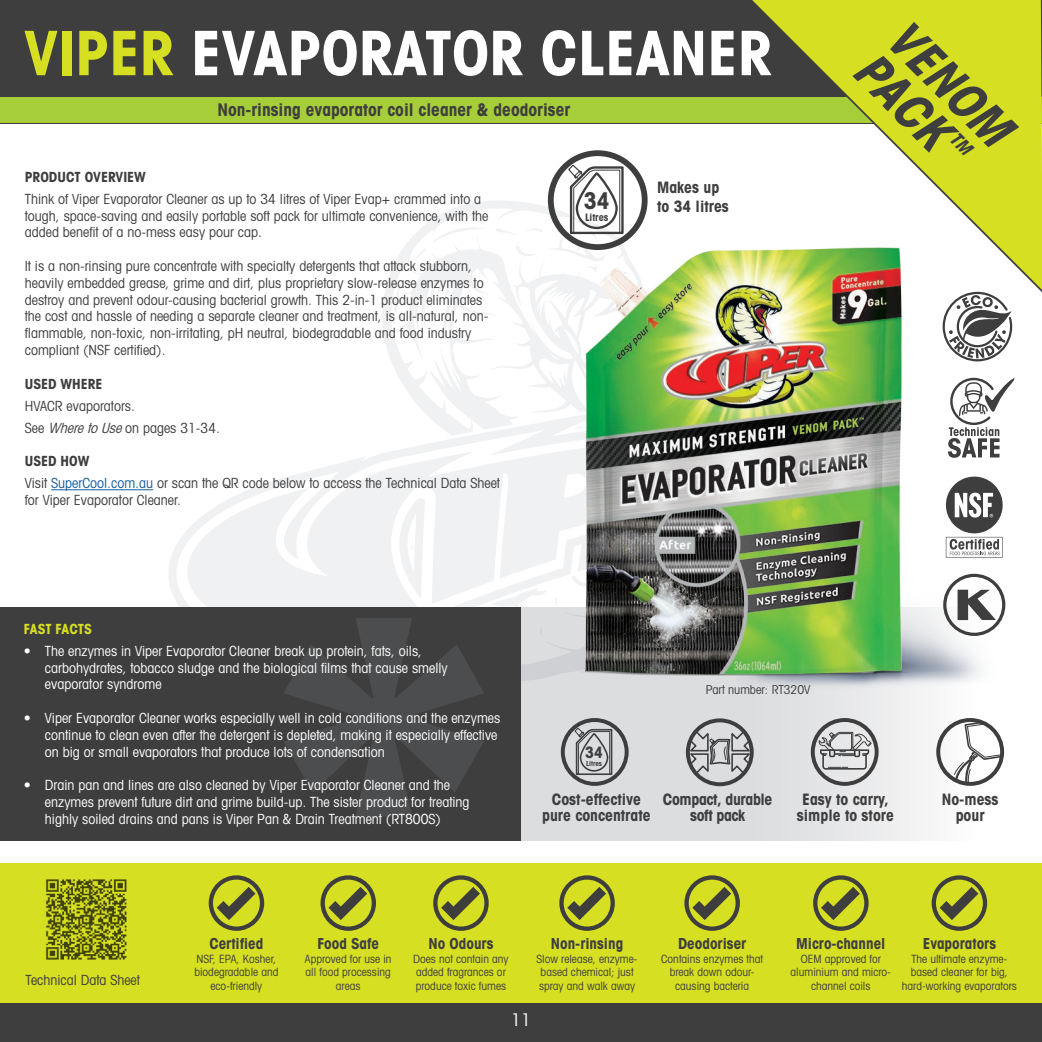
<style>
.page{position:relative;width:1042px;height:1042px;background:#fff}
.page>*{position:absolute;margin:0;border:0;box-sizing:border-box;transform-origin:0 0}
.t1{font:700 condensed 61.25px "Avant Garde";color:#fff}
.t2{font:italic 700 condensed 49.88px/45.7px "Avant Garde";color:#3e3e3f}
.t3{font:700 condensed 23.1px "Avant Garde";color:#3e3e3f}
.t4{font:700 condensed 17.5px "Avant Garde";color:#3e3e3f}
.t5{font:condensed 17.5px "Avant Garde";color:#fff}
.t6{font:700 condensed 15.75px/15.8px "Avant Garde";color:#3e3e3f;text-align:center}
.t7{font:700 condensed 15.75px/15.8px "Avant Garde";letter-spacing:-.02em;color:#3e3e3f;text-align:center}
.t8{font:700 condensed 15.22px "Avant Garde";color:#3e3e3f}
.t9{font:condensed 14px/16.8px "Avant Garde";color:#3e3e3f}
.t10{font:condensed 14px/16.8px "Avant Garde";color:#fff}
.t11{font:700 condensed 14px "Avant Garde";color:#3e3e3f}
.t12{font:700 condensed 14px "Avant Garde";color:#d6df21}
.t13{font:condensed 12.25px "Avant Garde";color:#3e3e3f}
.t14{font:condensed 11.38px/13.7px "Avant Garde";color:#3e3e3f;text-align:center}
.t15{font:700 condensed 10.33px "Avant Garde";color:#3e3e3f}
.t16{font:700 condensed 7px "Avant Garde";color:#3e3e3f}
.s1{color:#d6df21}
.s2{font-style:italic}
.s3{font-weight:700}
.s4{color:#175d9e}
</style>
<div class="page">
<svg style="left:383px;top:201px;width:259px;height:210px"></svg>
<svg style="left:169px;top:411px;width:383px;height:196px"></svg>
<svg style="left:414px;top:248px;width:12px;height:13px"></svg>
<svg style="left:432px;top:227px;width:53px;height:15px"></svg>
<svg style="left:394px;top:281px;width:9px;height:33px"></svg>
<svg style="left:187px;top:435px;width:365px;height:172px;fill:#f0f1f2"></svg>
<div style="left:520px;top:607px;width:522px;height:234px;background:linear-gradient(to right,#cdcfd1,#f9f9fa)"></div>
<div style="left:0;top:607px;width:520px;height:234px;background:#3e3e3f"></div>
<div style="left:0;top:863px;width:1042px;height:179px;background:#d6df21"></div>
<div style="left:0;top:0;width:1042px;height:123px;background:#3e3e3f"></div>
<div style="left:0;top:97px;width:1042px;height:26px;background:#a6ce39"></div>
<svg style="left:284px;top:498px;width:263px;height:318px"></svg>
<hr style="left:51px;top:489px;width:102px;height:1px;background:#175d9e">
<img style="left:938px;top:582px;width:69px;height:127px">
<img style="left:552px;top:227px;width:386px;height:483px">
<div style="left:0;top:1004px;width:1042px;height:38px;background:#3e3e3f"></div>
<svg style="left:684px;top:875px;width:56px;height:56px"></svg>
<svg style="left:209px;top:875px;width:55px;height:56px"></svg>
<svg style="left:559px;top:875px;width:56px;height:56px"></svg>
<svg style="left:813px;top:875px;width:55px;height:56px"></svg>
<svg style="left:433px;top:875px;width:56px;height:56px"></svg>
<svg style="left:320px;top:875px;width:56px;height:56px"></svg>
<svg style="left:701px;top:0;width:341px;height:294px"></svg>
<svg style="left:931px;top:875px;width:56px;height:56px"></svg>
<svg style="left:942px;top:292px;width:70px;height:69px"></svg>
<svg style="left:948px;top:377px;width:67px;height:81px"></svg>
<svg style="left:946px;top:476px;width:57px;height:82px"></svg>
<svg style="left:957px;top:590px;width:39px;height:30px"></svg>
<div style="left:943px;top:574px;width:62px;height:62px;border:3px solid #3e3e3f;border-radius:50%"></div>
<img style="left:46px;top:879px;width:81px;height:81px">
<svg style="left:495px;top:164px;width:132px;height:114px"></svg>
<div style="left:548px;top:150px;width:99px;height:100px;border:6px solid #3e3e3f;border-radius:50%"></div>
<div style="left:686px;top:718px;width:68px;height:68px;border:4px solid #3e3e3f;border-radius:50%"></div>
<svg style="left:687px;top:729px;width:66px;height:46px;background:#a8a8aa"></svg>
<div style="left:811px;top:718px;width:67px;height:68px;border:4px solid #3e3e3f;border-radius:50%"></div>
<svg style="left:818px;top:732px;width:54px;height:38px;background:#b5b5b6"></svg>
<div style="left:936px;top:718px;width:68px;height:68px;border:4px solid #3e3e3f;border-radius:50%"></div>
<svg style="left:954px;top:721px;width:49px;height:63px"></svg>
<svg style="left:574px;top:727px;width:39px;height:49px;background:#aeafb1"></svg>
<div style="left:561px;top:718px;width:67px;height:68px;border:4px solid #3e3e3f;border-radius:50%"></div>
<svg style="left:949px;top:133px;width:26px;height:22px"></svg>
<h1 class="t1" style="left:24px;top:30px;width:749px"><span class="s1">VIPER</span> EVAPORATOR CLEANER</h1>
<p class="t4" style="left:217px;top:103px;width:354px">Non-rinsing evaporator coil cleaner &amp; deodoriser</p>
<p class="t11" style="left:25px;top:171px;width:123px">PRODUCT OVERVIEW</p>
<p class="t9" style="left:25px;top:192px;width:465px">Think of Viper Evaporator Cleaner as up to 34 litres of Viper Evap+ crammed into a tough, space-saving and easily portable soft pack for ultimate convenience, with the added benefit of a no-mess easy pour cap.</p>
<p class="t9" style="left:25px;top:259px;width:465px">It is a non-rinsing pure concentrate with specialty detergents that attack stubborn, heavily embedded grease, grime and dirt, plus proprietary slow-release enzymes to destroy and prevent odour-causing bacterial growth. This 2-in-1 product eliminates the cost and hassle of needing a separate cleaner and treatment, is all-natural, non&shy;flammable, non-toxic, non-irritating, pH neutral, biodegradable and food industry compliant (NSF certified).</p>
<p class="t11" style="left:25px;top:378px;width:79px">USED WHERE</p>
<p class="t9" style="left:25px;top:396px;width:197px;line-height:22.1px">HVACR evaporators.<br>See <span class="s2">Where to Use</span> on pages 31-34.</p>
<p class="t9" style="left:25px;top:451px;width:477px;line-height:22.1px"><span class="s3">USED HOW<br></span>Visit <span class="s4">SuperCool.com.au</span> or scan the QR code below to access the Technical Data Sheet</p>
<p class="t9" style="left:25px;top:493px;width:158px">for Viper Evaporator Cleaner.</p>
<p class="t6" style="left:657px;top:180px;width:64px">Makes up</p>
<h3 class="t3" style="left:584px;top:192px;width:27px">34</h3>
<p class="t6" style="left:657px;top:200px;width:73px">to 34 litres</p>
<p class="t15" style="left:585px;top:213px;width:25px">Litres</p>
<h2 class="t2" style="left:908px;top:15px;width:155px;rotate:45deg">VENOM<br>PACK</h2>
<p class="t12" style="left:24px;top:623px;width:69px">FAST FACTS</p>
<p class="t10" style="left:45px;top:644px;width:404px;text-indent:-21px">• The enzymes in Viper Evaporator Cleaner break up protein, fats, oils, carbohydrates, tobacco sludge and the biological films that cause smelly evaporator syndrome</p>
<p class="t10" style="left:45px;top:711px;width:457px;text-indent:-21px">• Viper Evaporator Cleaner works especially well in cold conditions and the enzymes continue to clean even after the detergent is depleted, making it especially effective on big or small evaporators that produce lots of condensation</p>
<p class="t10" style="left:45px;top:778px;width:426px;text-indent:-21px">• Drain pan and lines are also cleaned by Viper Evaporator Cleaner and the enzymes prevent future dirt and grime build-up. The sister product for treating highly soiled drains and pans is Viper Pan &amp; Drain Treatment (RT800S)</p>
<p class="t13" style="left:706px;top:685px;width:106px">Part number: RT320V</p>
<p class="t6" style="left:585px;top:745px;width:19px">34</p>
<p class="t16" style="left:586px;top:761px;width:17px">Litres</p>
<p class="t6" style="left:542px;top:793px;width:110px">Cost-effective pure concentrate</p>
<p class="t7" style="left:663px;top:793px;width:111px">Compact, durable soft pack</p>
<p class="t6" style="left:797px;top:793px;width:99px">Easy to carry, simple to store</p>
<p class="t6" style="left:942px;top:793px;width:58px">No-mess pour</p>
<p class="t9" style="left:26px;top:973px;width:116px">Technical Data Sheet</p>
<p class="t8" style="left:209px;top:938px;width:55px">Certified</p>
<p class="t14" style="left:194px;top:953px;width:86px">NSF, EPA, Kosher, biodegradable and eco-friendly</p>
<p class="t8" style="left:317px;top:938px;width:63px">Food Safe</p>
<p class="t14" style="left:305px;top:953px;width:88px">Approved for use in all food processing areas</p>
<p class="t8" style="left:428px;top:938px;width:66px">No Odours</p>
<p class="t14" style="left:413px;top:953px;width:97px;text-align:left">Does not contain any added fragrances or produce toxic fumes</p>
<p class="t5" style="left:511px;top:1013px;width:21px">11</p>
<p class="t8" style="left:551px;top:938px;width:74px">Non-rinsing</p>
<p class="t14" style="left:536px;top:953px;width:103px;text-align:left">Slow release, enzyme&shy;based chemical; just spray and walk away</p>
<p class="t8" style="left:678px;top:938px;width:70px">Deodoriser</p>
<p class="t14" style="left:661px;top:953px;width:103px">Contains enzymes that break down odour&shy;causing bacteria</p>
<p class="t8" style="left:796px;top:938px;width:91px">Micro-channel</p>
<p class="t14" style="left:790px;top:953px;width:102px">OEM approved for aluminium and micro&shy;channel coils</p>
<p class="t8" style="left:923px;top:938px;width:75px">Evaporators</p>
<p class="t14" style="left:902px;top:953px;width:117px">The ultimate enzyme&shy;based cleaner for big, hard-working evaporators</p>
</div>
